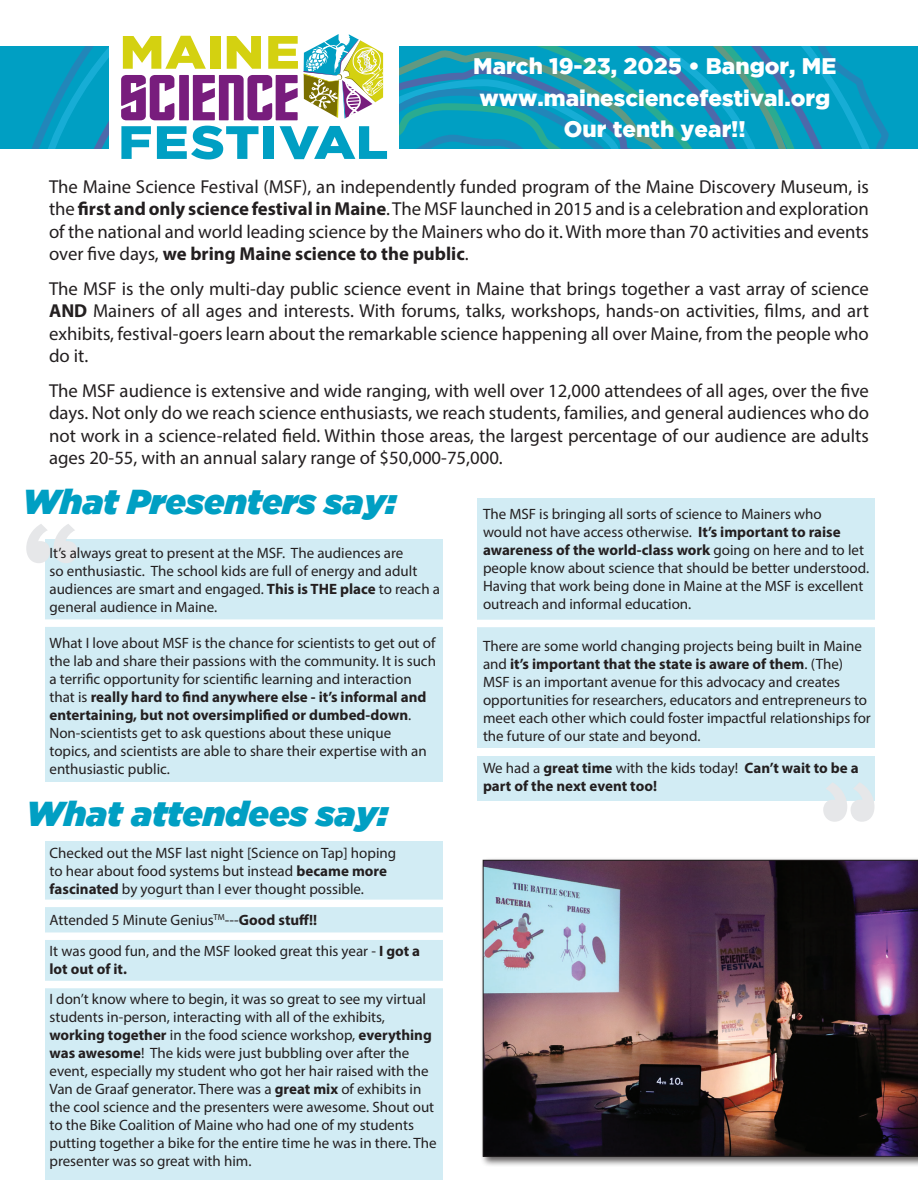
<style>
.page{position:relative;width:918px;height:1188px;background:#fff}
.page>*{position:absolute;margin:0;border:0;box-sizing:border-box;transform-origin:0 0}
.t1{font:italic 34.5px "Gotham Ultra";color:#009fc3}
.t2{font:900 22.5px/31.5px "Gotham";color:#fff;text-align:center}
.t3{font:18.75px/22.5px "Myriad Pro";color:#231f20;text-align:justify}
.t4{font:15px/18px "Myriad Pro";color:#231f20}
.t5{font:700 15px/18px "Myriad Pro";color:#231f20}
.s1{font-weight:700}
.s2{font-weight:400}
</style>
<div class="page">
<div style="left:477px;top:756px;width:397px;height:44px;background:#d2ecf4"></div>
<div style="left:45px;top:841px;width:397px;height:338px;background:#d2ecf4"></div>
<div style="left:45px;top:539px;width:397px;height:243px;background:#d2ecf4"></div>
<div style="left:477px;top:498px;width:397px;height:250px;background:#d2ecf4"></div>
<div style="left:29px;top:619px;width:427px;height:8px;background:#fff"></div>
<div style="left:473px;top:620px;width:427px;height:7px;background:#fff"></div>
<div style="left:31px;top:900px;width:428px;height:7px;background:#fff"></div>
<div style="left:21px;top:932px;width:427px;height:8px;background:#fff"></div>
<div style="left:480px;top:858px;width:438px;height:309px;background:#231f20;opacity:.75"></div>
<img style="left:483px;top:860px;width:435px;height:296px">
<div style="left:31px;top:981px;width:428px;height:7px;background:#fff"></div>
<svg style="left:823px;top:783px;width:51px;height:39px"></svg>
<svg style="left:26px;top:524px;width:51px;height:39px"></svg>
<svg style="left:0;top:46px;width:918px;height:103px;background:#0a9cc0"></svg>
<div style="left:110px;top:31px;width:289px;height:133px;background:#fff"></div>
<svg style="left:121px;top:34px;width:586px;height:125px"></svg>
<h2 class="t2" style="left:473px;top:50px;width:365px">March 19-23, 2025 • Bangor, ME www.mainesciencefestival.org<br>Our tenth year!!</h2>
<p class="t3" style="left:49px;top:175px;width:822px">The Maine Science Festival (MSF), an independently funded program of the Maine Discovery Museum, is the <span class="s1">first and only science festival in Maine</span>. The MSF launched in 2015 and is a celebration and exploration of the national and world leading science by the Mainers who do it. With more than 70 activities and events over five days, <span class="s1">we bring Maine science to the public</span>.</p>
<p class="t3" style="left:49px;top:277px;width:821px">The MSF is the only multi-day public science event in Maine that brings together a vast array of science <span class="s1">AND</span> Mainers of all ages and interests. With forums, talks, workshops, hands-on activities, films, and art exhibits, festival-goers learn about the remarkable science happening all over Maine, from the people who do it.</p>
<p class="t3" style="left:49px;top:379px;width:821px">The MSF audience is extensive and wide ranging, with well over 12,000 attendees of all ages, over the five days. Not only do we reach science enthusiasts, we reach students, families, and general audiences who do not work in a science-related field. Within those areas, the largest percentage of our audience are adults ages 20-55, with an annual salary range of $50,000-75,000.</p>
<h1 class="t1" style="left:22px;top:482px;width:375px">What Presenters say:</h1>
<p class="t4" style="left:483px;top:504px;width:388px">The MSF is bringing all sorts of science to Mainers who<br>would not have access otherwise. <span class="s1">It’s important to raise awareness of the world-class work</span> going on here and to let people know about science that should be better understood.<br>Having that work being done in Maine at the MSF is excellent outreach and informal education.</p>
<p class="t4" style="left:50px;top:543px;width:392px">It’s always great to present at the MSF. The audiences are<br>so enthusiastic. The school kids are full of energy and adult audiences are smart and engaged. <span class="s1">This is THE place</span> to reach a general audience in Maine.</p>
<p class="t4" style="left:50px;top:634px;width:388px">What I love about MSF is the chance for scientists to get out of the lab and share their passions with the community. It is such a terrific opportunity for scientific learning and interaction that is <span class="s1">really hard to find anywhere else - it’s informal and entertaining, but not oversimplified or dumbed-down</span>.<br>Non-scientists get to ask questions about these unique<br>topics, and scientists are able to share their expertise with an enthusiastic public.</p>
<p class="t4" style="left:483px;top:636px;width:389px">There are some world changing projects being built in Maine and <span class="s1">it’s important that the state is aware of them</span>. (The)<br>MSF is an important avenue for this advocacy and creates opportunities for researchers, educators and entrepreneurs to meet each other which could foster impactful relationships for the future of our state and beyond.</p>
<p class="t5" style="left:483px;top:759px;width:377px"><span class="s2">We had a</span> great time <span class="s2">with the kids today!</span> Can’t wait to be a part of the next event too!</p>
<h1 class="t1" style="left:26px;top:793px;width:363px">What attendees say:</h1>
<p class="t4" style="left:50px;top:844px;width:348px">Checked out the MSF last night [Science on Tap] hoping to hear about food systems but instead <span class="s1">became more fascinated</span> by yogurt than I ever thought possible.</p>
<p class="t4" style="left:50px;top:910px;width:269px">Attended 5 Minute Genius<sup>TM</sup>---<span class="s1">Good stuff!!</span></p>
<p class="t4" style="left:50px;top:941px;width:372px">It was good fun, and the MSF looked great this year - <span class="s1">I got a lot out of it.</span></p>
<p class="t4" style="left:50px;top:990px;width:389px">I don’t know where to begin, it was so great to see my virtual students in-person, interacting with all of the exhibits, <span class="s1">working together</span> in the food science workshop, <span class="s1">everything was awesome</span>! The kids were just bubbling over after the event, especially my student who got her hair raised with the Van de Graaf generator. There was a <span class="s1">great mix</span> of exhibits in the cool science and the presenters were awesome. Shout out to the Bike Coalition of Maine who had one of my students putting together a bike for the entire time he was in there. The presenter was so great with him.</p>
</div>
